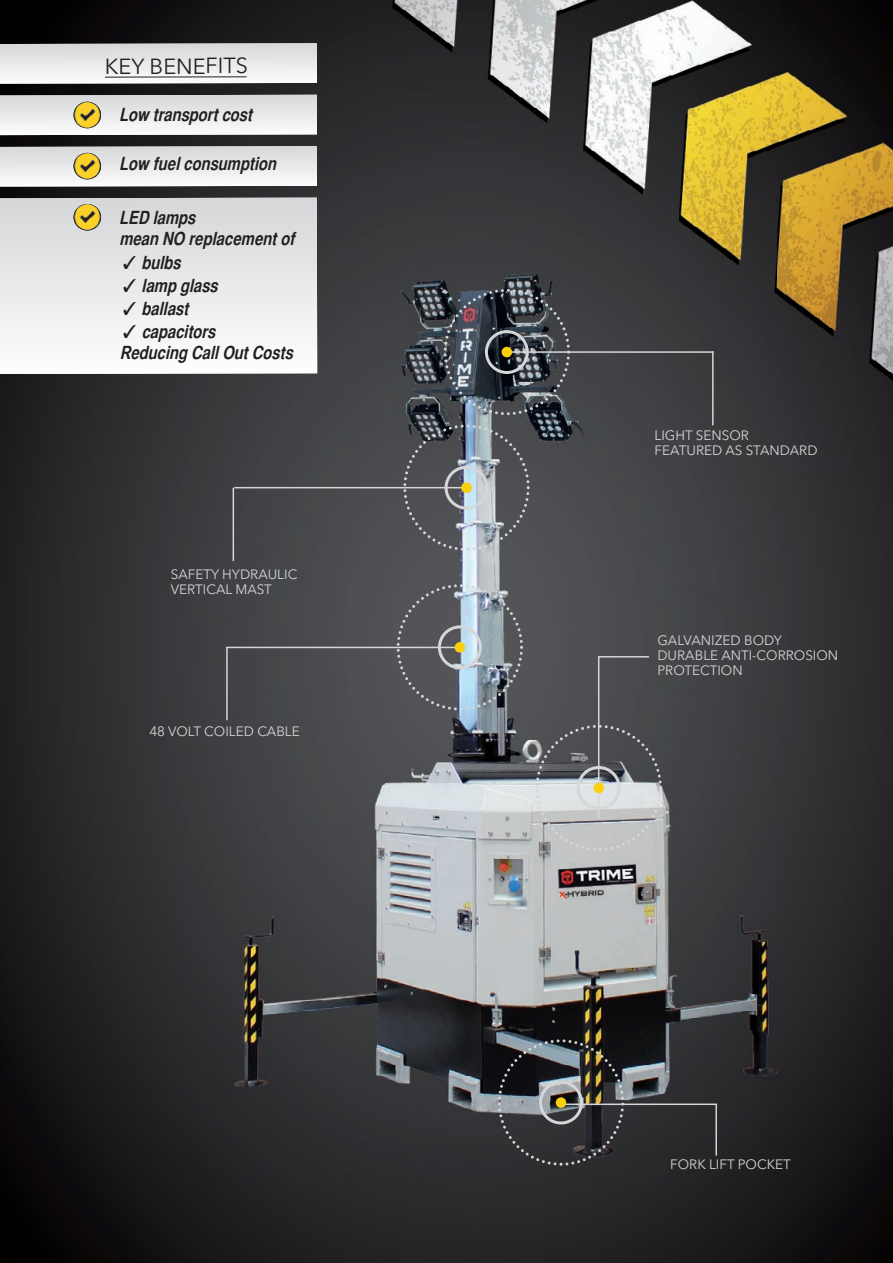
<style>
.page{position:relative;width:893px;height:1263px;background:#fff}
.page>*{position:absolute;margin:0;border:0;box-sizing:border-box;transform-origin:0 0}
.t1{font:21.75px "Avenir Next";letter-spacing:-.005em;color:#231f20}
.t2{font:italic 18px/21.5px "Helvetica CY Bold";color:#231f20}
.t3{font:13.5px/15px "Avenir Next";color:#d5d6d8}
.s1{font-family:"MS P Mincho";font-style:normal}
</style>
<div class="page">
<img style="left:0;top:0;width:893px;height:1263px">
<img style="left:777px;top:0;width:116px;height:470px">
<img style="left:248px;top:0;width:529px;height:215px">
<img style="left:180px;top:215px;width:597px;height:969px">
<hr style="left:507px;top:351px;width:206px;height:2px;background:#d5d6d8">
<hr style="left:712px;top:351px;width:2px;height:74px;background:#d5d6d8">
<svg style="left:442px;top:287px;width:130px;height:130px;background:#484d55"></svg>
<div style="left:502px;top:347px;width:10px;height:10px;background:#fad00d;border-radius:50%"></div>
<hr style="left:234px;top:487px;width:238px;height:1px;background:#d5d6d8">
<hr style="left:233px;top:488px;width:1px;height:73px;background:#d5d6d8">
<svg style="left:402px;top:423px;width:129px;height:129px;background:#6b6f75"></svg>
<div style="left:461px;top:482px;width:11px;height:11px;background:#fad00d;border-radius:50%"></div>
<hr style="left:560px;top:1103px;width:157px;height:2px;background:#d5d6d8">
<svg style="left:496px;top:1038px;width:130px;height:129px;background:#444547"></svg>
<div style="left:556px;top:1097px;width:10px;height:11px;background:#fad00d;border-radius:50%"></div>
<hr style="left:598px;top:657px;width:1px;height:162px;background:#d5d6d8">
<hr style="left:598px;top:656px;width:51px;height:1px;background:#d5d6d8">
<svg style="left:534px;top:723px;width:129px;height:130px;background:#95979a"></svg>
<div style="left:593px;top:783px;width:11px;height:10px;background:#fad00d;border-radius:50%"></div>
<hr style="left:715px;top:1104px;width:2px;height:51px;background:#d5d6d8">
<hr style="left:226px;top:647px;width:238px;height:1px;background:#d5d6d8">
<hr style="left:226px;top:647px;width:2px;height:73px;background:#d5d6d8">
<svg style="left:395px;top:583px;width:130px;height:129px;background:#737980"></svg>
<div style="left:455px;top:642px;width:10px;height:11px;background:#fad00d;border-radius:50%"></div>
<svg style="left:0;top:95px;width:317px;height:40px"></svg>
<svg style="left:0;top:43px;width:317px;height:41px"></svg>
<svg style="left:0;top:146px;width:317px;height:41px"></svg>
<svg style="left:0;top:198px;width:317px;height:176px"></svg>
<img style="left:74px;top:102px;width:27px;height:26px">
<img style="left:74px;top:153px;width:27px;height:26px">
<img style="left:74px;top:204px;width:27px;height:27px">
<hr style="left:105px;top:77px;width:142px;height:1px;background:#231f20">
<h1 class="t1" style="left:105px;top:48px;width:145px">KEY BENEFITS</h1>
<h2 class="t2" style="left:121px;top:104px;width:134px">Low transport cost</h2>
<h2 class="t2" style="left:121px;top:153px;width:158px">Low fuel consumption</h2>
<h2 class="t2" style="left:121px;top:207px;width:177px">LED lamps<br>mean NO replacement of</h2>
<h2 class="t2" style="left:121px;top:252px;width:63px"><span class="s1">✓</span> bulbs</h2>
<h2 class="t2" style="left:121px;top:275px;width:100px"><span class="s1">✓</span> lamp glass</h2>
<h2 class="t2" style="left:121px;top:298px;width:70px"><span class="s1">✓</span> ballast</h2>
<h2 class="t2" style="left:121px;top:322px;width:175px;line-height:20.5px"><span class="s1">✓</span> capacitors<br>Reducing Call Out Costs</h2>
<p class="t3" style="left:171px;top:567px;width:128px">SAFETY HYDRAULIC<br>VERTICAL MAST</p>
<p class="t3" style="left:149px;top:723px;width:152px">48 VOLT COILED CABLE</p>
<p class="t3" style="left:654px;top:428px;width:165px">LIGHT SENSOR<br>FEATURED AS STANDARD</p>
<p class="t3" style="left:657px;top:632px;width:182px">GALVANIZED BODY<br>DURABLE ANTI-CORROSION<br>PROTECTION</p>
<p class="t3" style="left:670px;top:1156px;width:122px">FORK LIFT POCKET</p>
</div>
